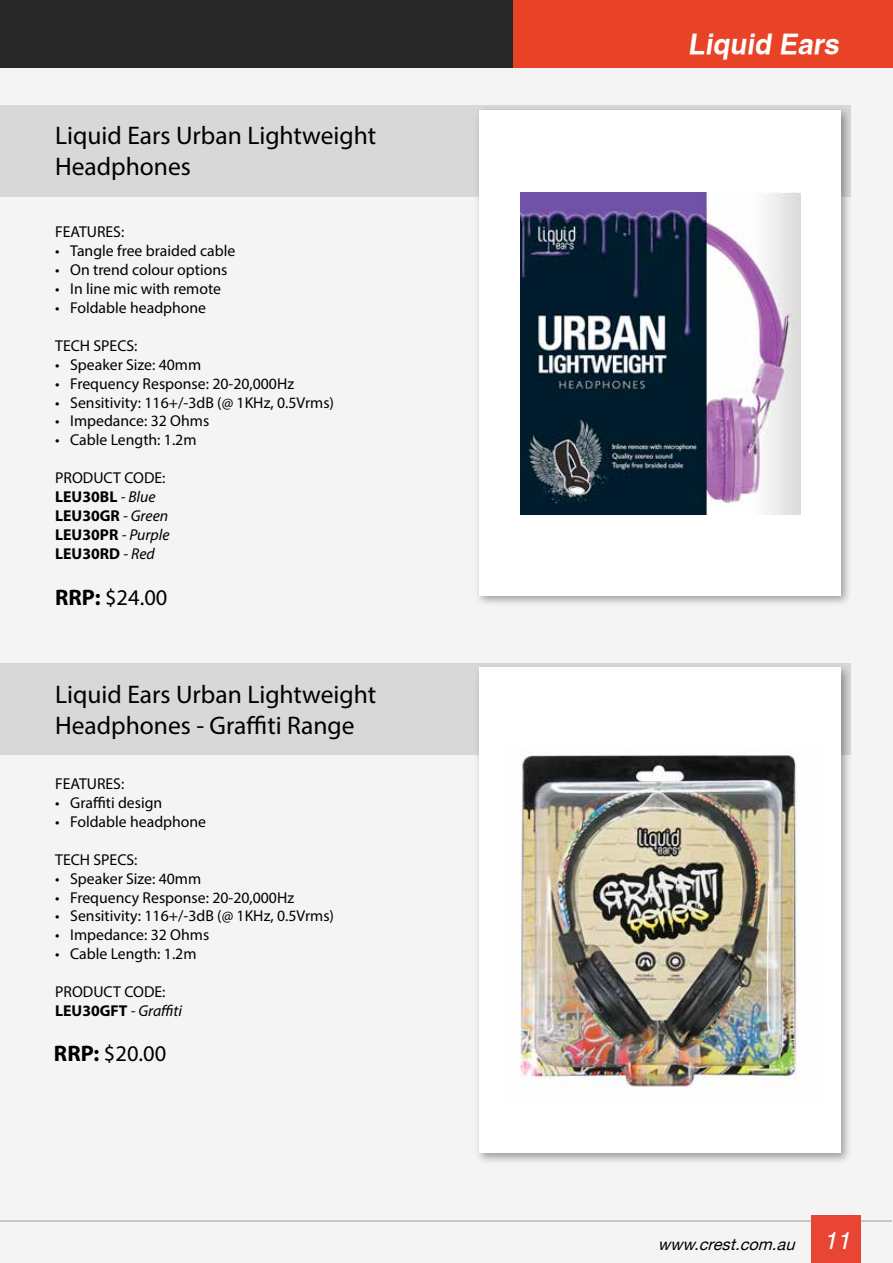
<style>
.page{position:relative;width:893px;height:1263px;background:#f4f4f4}
.page>*{position:absolute;margin:0;border:0;box-sizing:border-box;transform-origin:0 0}
.t1{font:700 27.75px "Helvetica";color:#fff}
.t2{font:25.5px/30.6px "Myriad Pro";color:#000}
.t3{font:22.5px "Myriad Pro";color:#000}
.t4{font:italic 16.2px "Helvetica Neue";color:#000}
.t5{font:15.75px/18.9px "Myriad Pro";color:#000}
.t6{font:700 15.75px/18.9px "Myriad Pro";color:#000}
.s1{font-weight:400}
.s2{font-weight:400;font-style:italic}
.s3{font-weight:700}
.s4{font-style:italic}
.s5{font-family:"Helvetica";font-size:24px;color:#fff}
</style>
<div class="page">
<div style="left:0;top:0;width:892px;height:68px;background:#272727"></div>
<div style="left:514px;top:0;width:379px;height:68px;background:#e84227"></div>
<img style="left:0;top:1221px;width:892px;height:1px">
<div style="left:811px;top:1215px;width:49px;height:48px;background:#e84535"></div>
<div style="left:0;top:106px;width:850px;height:91px;background:#d8d8d8"></div>
<div style="left:0;top:663px;width:850px;height:91px;background:#d8d8d8"></div>
<div style="left:474px;top:105px;width:378px;height:502px;background:#000;opacity:.35"></div>
<div style="left:479px;top:110px;width:361px;height:485px;background:#fff"></div>
<div style="left:474px;top:663px;width:378px;height:502px;background:#000;opacity:.35"></div>
<div style="left:479px;top:668px;width:361px;height:485px;background:#fff"></div>
<img style="left:520px;top:192px;width:281px;height:323px">
<img style="left:520px;top:752px;width:278px;height:336px">
<h2 class="t2" style="left:55px;top:120px;width:323px">Liquid Ears Urban Lightweight<br>Headphones</h2>
<p class="t5" style="left:55px;top:222px;width:71px">FEATURES:</p>
<p class="t5" style="left:55px;top:241px;width:182px">• Tangle free braided cable</p>
<p class="t5" style="left:55px;top:260px;width:174px">• On trend colour options</p>
<p class="t5" style="left:55px;top:279px;width:167px">• In line mic with remote</p>
<p class="t5" style="left:55px;top:298px;width:153px">• Foldable headphone</p>
<p class="t5" style="left:55px;top:336px;width:84px">TECH SPECS:</p>
<p class="t5" style="left:55px;top:355px;width:147px">• Speaker Size: 40mm</p>
<p class="t5" style="left:55px;top:374px;width:240px">• Frequency Response: 20-20,000Hz</p>
<p class="t5" style="left:55px;top:393px;width:280px">• Sensitivity: 116+/-3dB (@ 1KHz, 0.5Vrms)</p>
<p class="t5" style="left:55px;top:411px;width:156px">• Impedance: 32 Ohms</p>
<p class="t5" style="left:55px;top:430px;width:143px">• Cable Length: 1.2m</p>
<p class="t6" style="left:55px;top:468px;width:116px"><span class="s1">PRODUCT CODE:<br></span>LEU30BL <span class="s2">- Blue<br></span>LEU30GR <span class="s2">- Green<br></span>LEU30PR <span class="s2">- Purple<br></span>LEU30RD <span class="s2">- Red</span></p>
<h3 class="t3" style="left:55px;top:583px;width:114px"><span class="s3">RRP:</span> $24.00</h3>
<h2 class="t2" style="left:55px;top:679px;width:323px">Liquid Ears Urban Lightweight<br>Headphones - Graffiti Range</h2>
<p class="t5" style="left:55px;top:774px;width:71px">FEATURES:</p>
<p class="t5" style="left:55px;top:793px;width:109px">• Graffiti design</p>
<p class="t5" style="left:55px;top:812px;width:153px">• Foldable headphone</p>
<p class="t5" style="left:55px;top:850px;width:84px">TECH SPECS:</p>
<p class="t5" style="left:55px;top:869px;width:147px">• Speaker Size: 40mm</p>
<p class="t5" style="left:55px;top:887px;width:240px">• Frequency Response: 20-20,000Hz</p>
<p class="t5" style="left:55px;top:906px;width:280px">• Sensitivity: 116+/-3dB (@ 1KHz, 0.5Vrms)</p>
<p class="t5" style="left:55px;top:925px;width:156px">• Impedance: 32 Ohms</p>
<p class="t5" style="left:55px;top:944px;width:143px">• Cable Length: 1.2m</p>
<p class="t5" style="left:55px;top:982px;width:128px">PRODUCT CODE:<br><span class="s3">LEU30GFT</span> <span class="s4">- Graffiti</span></p>
<h3 class="t3" style="left:54px;top:1040px;width:114px"><span class="s3">RRP:</span> $20.00</h3>
<h1 class="t1" style="left:688px;top:27px;width:157px">Liquid Ears</h1>
<p class="t4" style="left:658px;top:1234px;width:194px">www.crest.com.au <span class="s5">1 1</span></p>
</div>
